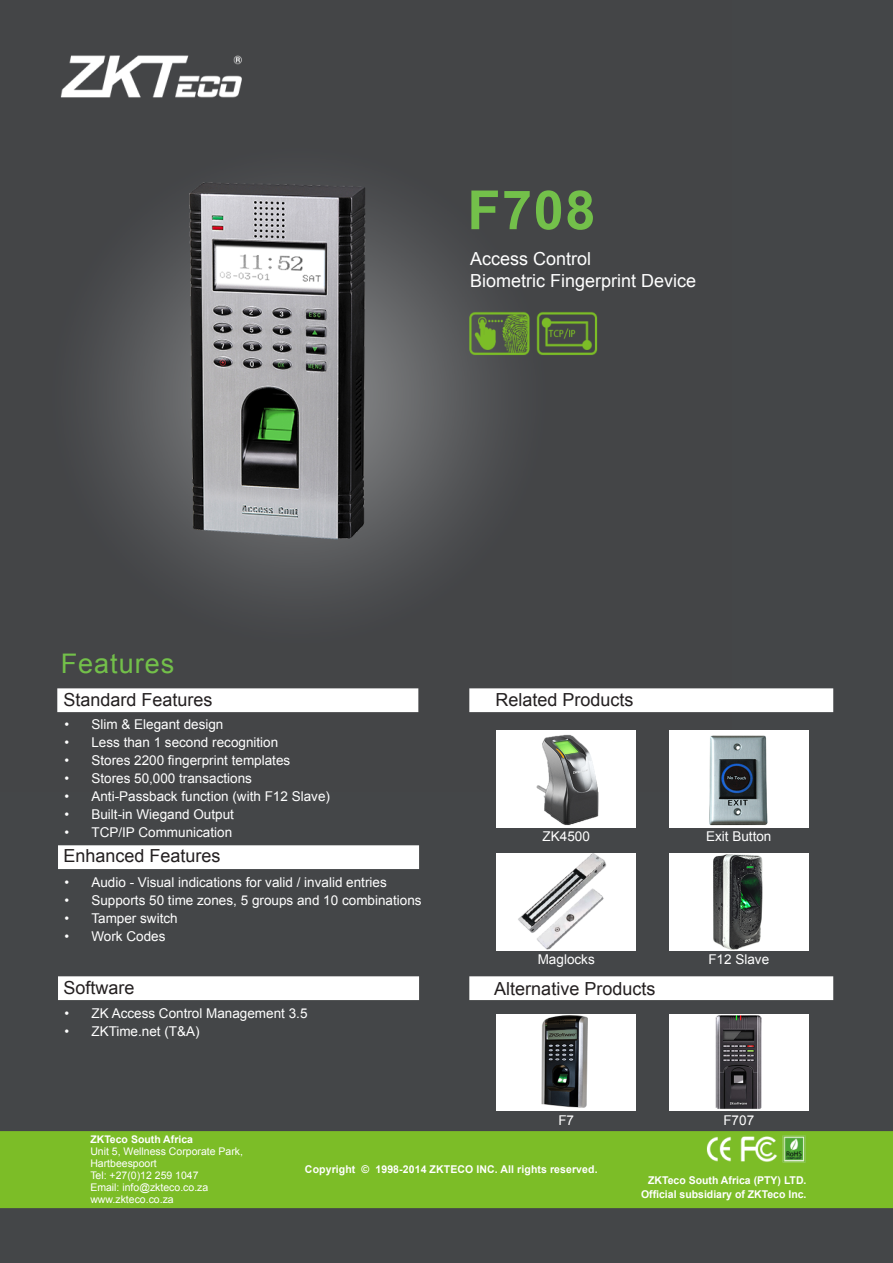
<style>
.page{position:relative;width:893px;height:1263px;background:#fff}
.page>*{position:absolute;margin:0;border:0;box-sizing:border-box;transform-origin:0 0}
.t1{font:700 54px "Arial";color:#73c04a}
.t2{font:27px "Arial";letter-spacing:.035em;color:#73c04a}
.t3{font:18px "Arial";color:#231f20}
.t4{font:18px "Arial";color:#fff}
.t5{font:13.5px "Arial";color:#fff}
.t6{font:700 10.65px "Arial";color:#fff}
.t7{font:10.5px "Arial";color:#fff}
.t8{font:700 10.5px "Arial";color:#fff}
</style>
<div class="page">
<img style="left:0;top:0;width:893px;height:1263px">
<img style="left:497px;top:730px;width:139px;height:97px">
<img style="left:669px;top:730px;width:139px;height:97px">
<img style="left:497px;top:853px;width:139px;height:97px">
<img style="left:669px;top:853px;width:139px;height:97px">
<img style="left:497px;top:1014px;width:139px;height:97px">
<img style="left:669px;top:1014px;width:139px;height:97px">
<p class="t1" style="left:467px;top:174px;width:129px">F708</p>
<p class="t4" style="left:470px;top:247px;width:123px">Access Control</p>
<p class="t4" style="left:470px;top:269px;width:228px">Biometric Fingerprint Device</p>
<p class="t2" style="left:61px;top:646px;width:115px">Features</p>
<p class="t3" style="left:63px;top:688px;width:151px">Standard Features</p>
<p class="t5" style="left:64px;top:716px;width:161px">• Slim &amp; Elegant design</p>
<p class="t5" style="left:64px;top:734px;width:215px">• Less than 1 second recognition</p>
<p class="t5" style="left:64px;top:752px;width:227px">• Stores 2200 fingerprint templates</p>
<p class="t5" style="left:64px;top:770px;width:189px">• Stores 50,000 transactions</p>
<p class="t5" style="left:64px;top:788px;width:267px">• Anti-Passback function (with F12 Slave)</p>
<p class="t5" style="left:64px;top:806px;width:171px">• Built-in Wiegand Output</p>
<p class="t5" style="left:64px;top:824px;width:169px">• TCP/IP Communication</p>
<p class="t5" style="left:64px;top:873px;width:324px">• Audio - Visual indications for valid / invalid entries</p>
<p class="t5" style="left:64px;top:891px;width:359px">• Supports 50 time zones, 5 groups and 10 combinations</p>
<p class="t5" style="left:64px;top:909px;width:115px">• Tamper switch</p>
<p class="t5" style="left:64px;top:927px;width:103px">• Work Codes</p>
<p class="t3" style="left:63px;top:844px;width:159px">Enhanced Features</p>
<p class="t3" style="left:63px;top:976px;width:73px">Software</p>
<p class="t5" style="left:64px;top:1004px;width:245px">• ZK Access Control Management 3.5</p>
<p class="t5" style="left:64px;top:1022px;width:137px">• ZKTime.net (T&amp;A)</p>
<p class="t3" style="left:495px;top:688px;width:140px">Related Products</p>
<p class="t5" style="left:543px;top:828px;width:49px">ZK4500</p>
<p class="t5" style="left:706px;top:828px;width:67px">Exit Button</p>
<p class="t5" style="left:538px;top:951px;width:59px">Maglocks</p>
<p class="t5" style="left:708px;top:951px;width:62px">F12 Slave</p>
<p class="t3" style="left:494px;top:977px;width:163px">Alternative Products</p>
<p class="t5" style="left:558px;top:1111px;width:17px">F7</p>
<p class="t5" style="left:723px;top:1111px;width:32px">F707</p>
<p class="t8" style="left:90px;top:1132px;width:104px">ZKTeco South Africa</p>
<p class="t7" style="left:90px;top:1144px;width:154px">Unit 5, Wellness Corporate Park,</p>
<p class="t7" style="left:90px;top:1156px;width:68px">Hartbeespoort</p>
<p class="t7" style="left:90px;top:1168px;width:110px">Tel: +27(0)12 259 1047</p>
<p class="t7" style="left:90px;top:1180px;width:120px">Email: info@zkteco.co.za</p>
<p class="t7" style="left:90px;top:1192px;width:85px">www.zkteco.co.za</p>
<p class="t6" style="left:305px;top:1162px;width:294px">Copyright © 1998-2014 ZKTECO INC. All rights reserved.</p>
<p class="t6" style="left:648px;top:1173px;width:160px">ZKTeco South Africa (PTY) LTD.</p>
<p class="t6" style="left:641px;top:1187px;width:167px">Official subsidiary of ZKTeco Inc.</p>
</div>
